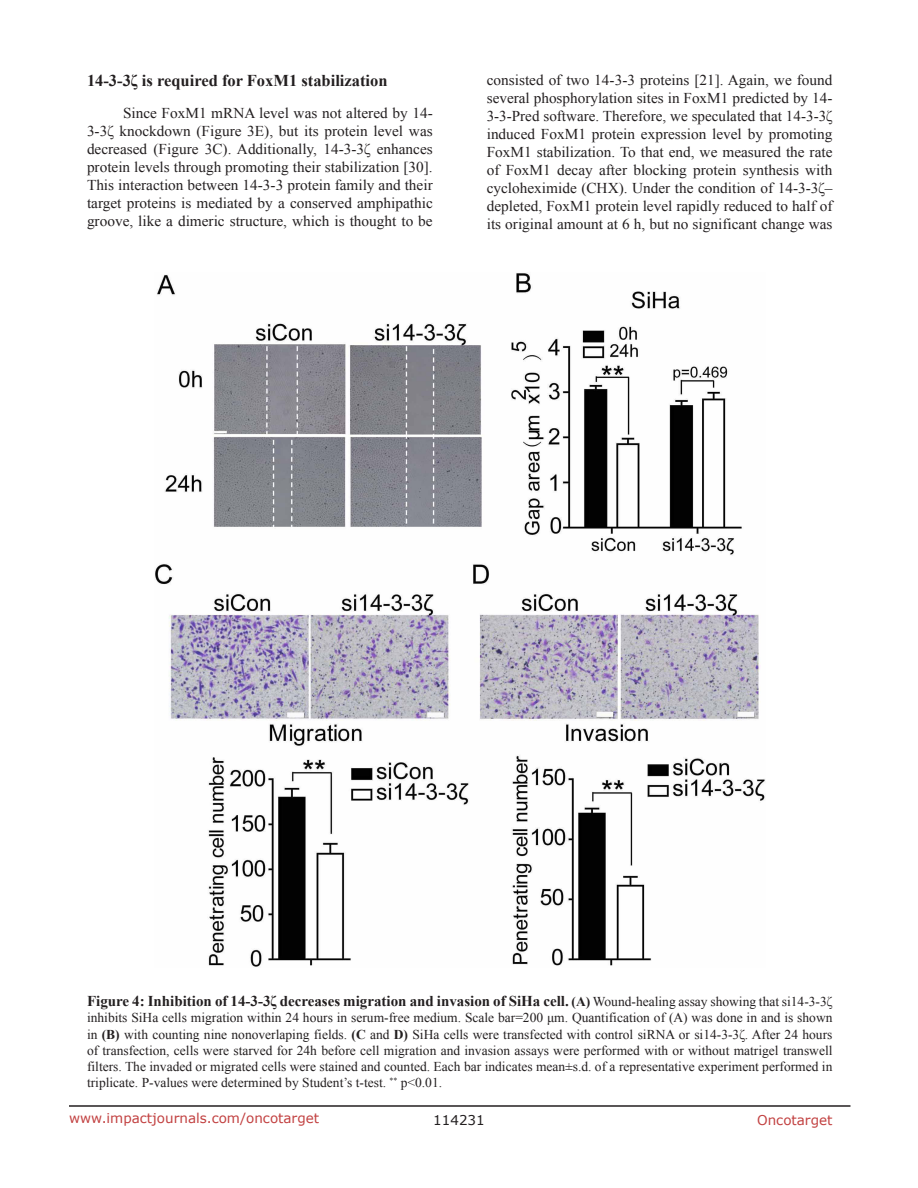
<style>
.page{position:relative;width:918px;height:1188px;background:#fff}
.page>*{position:absolute;margin:0;border:0;box-sizing:border-box;transform-origin:0 0}
.SubHeading{font:700 16.5px "Times New Roman";color:#231f20}
.BodyText{font:15px/18px "Times New Roman";color:#231f20;text-align:justify}
.figuretext{font:700 15px "Times New Roman";color:#231f20}
.figuretext-2{font:13.5px/16.2px "Times New Roman";color:#231f20;text-align:justify}
.t1{font:13.5px "Verdana";color:#c24141}
.t2{font:13.5px "Verdana";color:#231f20}
.s1{font-size:13.5px}
.s2{font-weight:400;font-size:13.5px}
.s3{font-weight:700}
</style>
<div class="page">
<hr style="left:69px;top:1105px;width:781px;height:2px;background:#231f20">
<img style="left:155px;top:273px;width:610px;height:694px">
<p class="SubHeading" style="left:87px;top:69px;width:302px">14-3-3ζ is required for FoxM1 stabilization</p>
<p class="BodyText" style="left:87px;top:103px;width:347px;text-indent:36px">Since FoxM1 mRNA level was not altered by 14- 3-3ζ knockdown (Figure 3E), but its protein level was decreased (Figure 3C). Additionally, 14-3-3ζ enhances protein levels through promoting their stabilization [30].<br>This interaction between 14-3-3 protein family and their target proteins is mediated by a conserved amphipathic groove, like a dimeric structure, which is thought to be</p>
<p class="BodyText" style="left:487px;top:71px;width:347px">consisted of two 14-3-3 proteins [21]. Again, we found several phosphorylation sites in FoxM1 predicted by 14- 3-3-Pred software. Therefore, we speculated that 14-3-3ζ induced FoxM1 protein expression level by promoting FoxM1 stabilization. To that end, we measured the rate of FoxM1 decay after blocking protein synthesis with cycloheximide (CHX). Under the condition of 14-3-3ζ– depleted, FoxM1 protein level rapidly reduced to half of its original amount at 6 h, but no significant change was</p>
<p class="figuretext" style="left:87px;top:991px;width:747px">Figure 4: Inhibition of 14-3-3ζ decreases migration and invasion of SiHa cell. <span class="s1">(A)</span> <span class="s2">Wound-healing assay showing that si14-3-3ζ</span></p>
<p class="figuretext-2" style="left:87px;top:1010px;width:747px">inhibits SiHa cells migration within 24 hours in serum-free medium. Scale bar=200 μm. Quantification of (A) was done in and is shown in <span class="s3">(B)</span> with counting nine nonoverlaping fields. <span class="s3">(C</span> and <span class="s3">D)</span> SiHa cells were transfected with control siRNA or si14-3-3ζ. After 24 hours of transfection, cells were starved for 24h before cell migration and invasion assays were performed with or without matrigel transwell filters. The invaded or migrated cells were stained and counted. Each bar indicates mean±s.d. of a representative experiment performed in triplicate. P-values were determined by Student’s t-test. <sup>**</sup> p&lt;0.01.</p>
<p class="t1" style="left:69px;top:1109px;width:252px">www.impactjournals.com/oncotarget</p>
<p class="t2" style="left:433px;top:1111px;width:53px">114231</p>
<p class="t1" style="left:757px;top:1111px;width:77px">Oncotarget</p>
</div>
